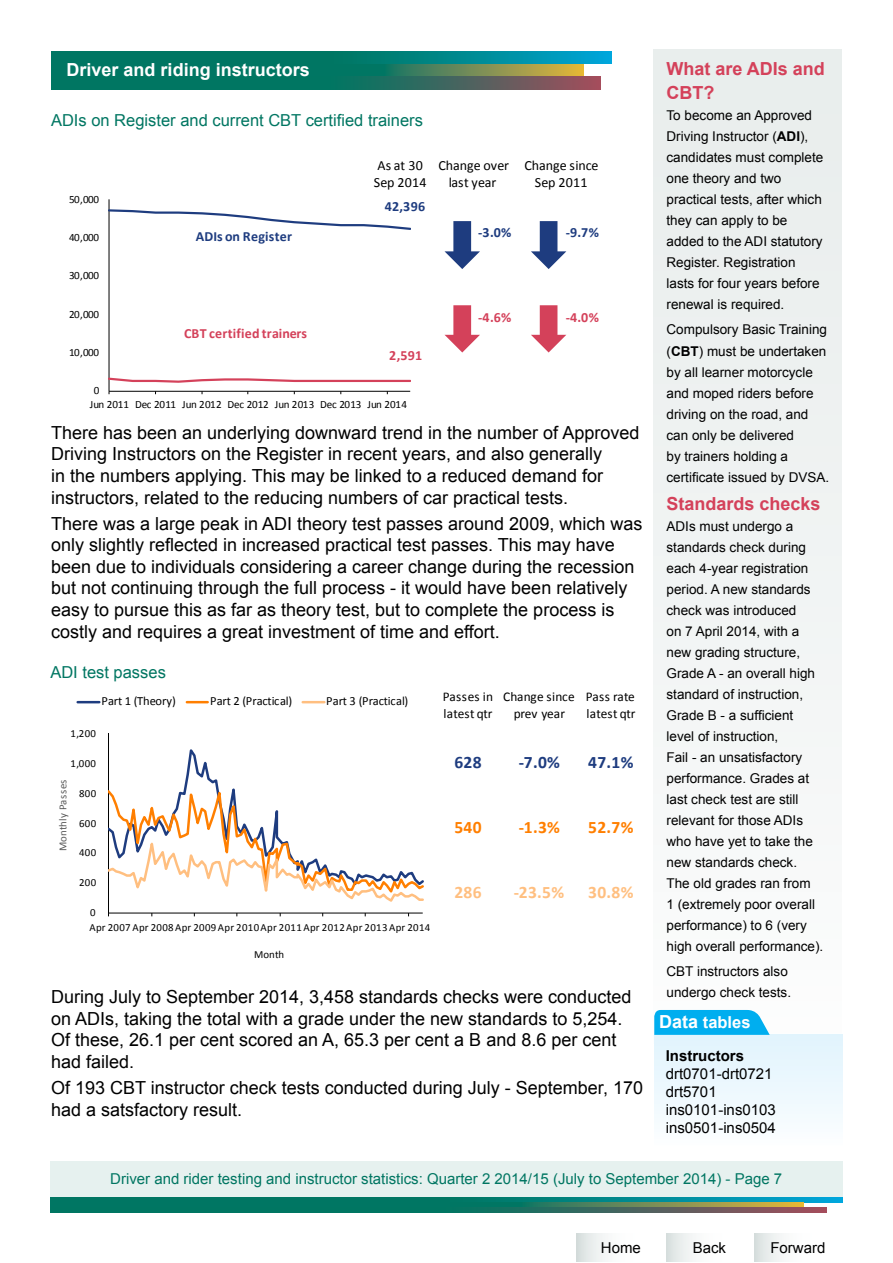
<style>
.page{position:relative;width:893px;height:1263px;background:#fff}
.page>*{position:absolute;margin:0;border:0;box-sizing:border-box;transform-origin:0 0}
.t1{font:18px/21.6px "Arial";color:#000}
.t2{font:700 18px/24px "Arial";color:#d4415a}
.t3{font:700 18px "Arial";color:#fff}
.t4{font:700 17.55px "Calibri";letter-spacing:.015em;color:#ffbf80}
.t5{font:700 17.55px "Calibri";color:#1e3c7f}
.t6{font:700 17.55px "Calibri";color:#ff7f00}
.t7{font:16.5px "Arial";color:#007662}
.t8{font:700 16.5px "Arial";color:#fff}
.t9{font:15px "Arial";color:#007662}
.t10{font:15px/18px "Arial";color:#000}
.t11{font:14.1px/17px "Calibri";color:#000;text-align:center}
.t12{font:700 14.1px "Calibri";letter-spacing:.015em;color:#d4415a}
.t13{font:700 14.1px "Calibri";letter-spacing:.02em;color:#1e3c7f}
.t14{font:13.5px/21px "Arial";color:#000}
.t15{font:13.35px/16.6px "Calibri";color:#000;text-align:center}
.t16{font:13.35px/16.6px "Calibri";letter-spacing:.02em;color:#000}
.t17{font:12.45px "Calibri";letter-spacing:-.01em;color:#000}
.t18{font:11.1px "Calibri";letter-spacing:-.015em;color:#000}
.t19{font:11.1px "Calibri";letter-spacing:-.04em;color:#000}
.t20{font:10.8px "Calibri";letter-spacing:.03em;color:#000}
.t21{font:10.8px "Calibri";letter-spacing:.015em;color:#595959}
.s1{font-weight:700}
.s2{font-size:18px}
</style>
<div class="page">
<div style="left:50px;top:1161px;width:792px;height:36px;background:#e6f1ef"></div>
<svg style="left:50px;top:1197px;width:792px;height:5px;background:#00817d"></svg>
<svg style="left:50px;top:1202px;width:753px;height:5px;background:#2f805c"></svg>
<svg style="left:50px;top:1207px;width:777px;height:6px;background:#266c60"></svg>
<div style="left:654px;top:49px;width:188px;height:994px;background:#f0f3f3"></div>
<div style="left:654px;top:1035px;width:188px;height:112px;background:linear-gradient(to bottom,#e0f3fd,#fcfeff)"></div>
<svg style="left:654px;top:1010px;width:116px;height:25px;background:#13b3f0"></svg>
<svg style="left:51px;top:64px;width:533px;height:13px;background:#2e7f5d"></svg>
<svg style="left:51px;top:51px;width:561px;height:13px;background:#00817d"></svg>
<svg style="left:51px;top:77px;width:550px;height:12px;background:#266c60"></svg>
<hr style="left:109px;top:199px;width:1px;height:192px;background:#000">
<hr style="left:109px;top:391px;width:301px;height:1px;background:#000">
<svg style="left:109px;top:208px;width:302px;height:23px"></svg>
<svg style="left:109px;top:376px;width:302px;height:8px"></svg>
<div style="left:188px;top:225px;width:119px;height:23px;background:#fff"></div>
<svg style="left:445px;top:221px;width:35px;height:48px"></svg>
<svg style="left:445px;top:305px;width:35px;height:47px"></svg>
<svg style="left:531px;top:221px;width:35px;height:48px"></svg>
<svg style="left:531px;top:305px;width:35px;height:47px"></svg>
<hr style="left:108px;top:733px;width:1px;height:180px;background:#000">
<hr style="left:108px;top:913px;width:315px;height:1px;background:#000">
<svg style="left:185px;top:749px;width:25px;height:29px"></svg>
<svg style="left:108px;top:778px;width:315px;height:124px"></svg>
<hr style="left:78px;top:701px;width:21px;height:2px;background:#1e3c7f">
<hr style="left:187px;top:701px;width:21px;height:2px;background:#ff7f00">
<hr style="left:303px;top:701px;width:21px;height:2px;background:#ffbf80">
<div style="left:754px;top:1234px;width:88px;height:28px;background:linear-gradient(to right,#e5eaea,#fff)"></div>
<div style="left:665px;top:1234px;width:89px;height:28px;background:linear-gradient(to right,#e4eae9,#fff)"></div>
<div style="left:577px;top:1234px;width:88px;height:28px;background:linear-gradient(to right,#e5eae9,#fff)"></div>
<p class="t3" style="left:67px;top:58px;width:245px">Driver and riding instructors</p>
<p class="t7" style="left:51px;top:109px;width:374px">ADIs on Register and current CBT certified trainers</p>
<p class="t19" style="left:69px;top:192px;width:31px">50,000</p>
<p class="t19" style="left:69px;top:230px;width:31px">40,000</p>
<p class="t19" style="left:69px;top:269px;width:31px">30,000</p>
<p class="t19" style="left:69px;top:307px;width:31px">20,000</p>
<p class="t19" style="left:69px;top:345px;width:31px">10,000</p>
<p class="t19" style="left:94px;top:384px;width:7px">0</p>
<p class="t13" style="left:196px;top:228px;width:98px">ADIs on Register</p>
<p class="t12" style="left:184px;top:324px;width:124px">CBT certified trainers</p>
<p class="t11" style="left:374px;top:157px;width:54px;text-align:left">As at 30<br>Sep 2014</p>
<p class="t13" style="left:385px;top:197px;width:42px">42,396</p>
<p class="t12" style="left:389px;top:346px;width:34px">2,591</p>
<p class="t18" style="left:90px;top:398px;width:319px">Jun 2011 Dec 2011 Jun 2012 Dec 2012 Jun 2013 Dec 2013 Jun 2014</p>
<p class="t11" style="left:438px;top:157px;width:72px">Change over last year</p>
<p class="t13" style="left:478px;top:224px;width:35px">-3.0%</p>
<p class="t12" style="left:478px;top:308px;width:35px">-4.6%</p>
<p class="t11" style="left:524px;top:157px;width:76px">Change since<br>Sep 2011</p>
<p class="t13" style="left:566px;top:224px;width:35px">-9.7%</p>
<p class="t12" style="left:566px;top:308px;width:35px">-4.0%</p>
<p class="t1" style="left:51px;top:422px;width:590px">There has been an underlying downward trend in the number of Approved Driving Instructors on the Register in recent years, and also generally<br>in the numbers applying. This may be linked to a reduced demand for instructors, related to the reducing numbers of car practical tests.</p>
<p class="t1" style="left:51px;top:513px;width:593px">There was a large peak in ADI theory test passes around 2009, which was only slightly reflected in increased practical test passes. This may have been due to individuals considering a career change during the recession but not continuing through the full process - it would have been relatively easy to pursue this as far as theory test, but to complete the process is costly and requires a great investment of time and effort.</p>
<p class="t7" style="left:50px;top:661px;width:117px">ADI test passes</p>
<p class="t17" style="left:101px;top:693px;width:76px">Part 1 (Theory)</p>
<p class="t17" style="left:210px;top:693px;width:84px">Part 2 (Practical)</p>
<p class="t17" style="left:326px;top:693px;width:84px">Part 3 (Practical)</p>
<p class="t16" style="left:443px;top:689px;width:52px">Passes in latest qtr</p>
<p class="t5" style="left:454px;top:751px;width:29px">628</p>
<p class="t20" style="left:71px;top:726px;width:27px">1,200</p>
<p class="t20" style="left:71px;top:756px;width:27px">1,000</p>
<p class="t21" style="left:56px;top:851px;width:73px;rotate:-90deg">Monthly Passes</p>
<p class="t20" style="left:79px;top:786px;width:19px">800</p>
<p class="t20" style="left:79px;top:816px;width:19px">600</p>
<p class="t20" style="left:79px;top:846px;width:19px">400</p>
<p class="t20" style="left:79px;top:876px;width:19px">200</p>
<p class="t20" style="left:90px;top:906px;width:7px">0</p>
<p class="t20" style="left:89px;top:920px;width:342px">Apr 2007 Apr 2008 Apr 2009 Apr 2010 Apr 2011 Apr 2012 Apr 2013 Apr 2014</p>
<p class="t20" style="left:254px;top:947px;width:31px">Month</p>
<p class="t6" style="left:454px;top:816px;width:29px">540</p>
<p class="t4" style="left:454px;top:881px;width:29px">286</p>
<p class="t15" style="left:503px;top:689px;width:73px">Change since prev year</p>
<p class="t5" style="left:519px;top:751px;width:43px">-7.0%</p>
<p class="t6" style="left:519px;top:816px;width:43px">-1.3%</p>
<p class="t4" style="left:514px;top:881px;width:52px">-23.5%</p>
<p class="t15" style="left:586px;top:689px;width:51px;text-align:left">Pass rate latest qtr</p>
<p class="t5" style="left:588px;top:751px;width:47px">47.1%</p>
<p class="t6" style="left:588px;top:816px;width:47px">52.7%</p>
<p class="t4" style="left:588px;top:881px;width:47px">30.8%</p>
<p class="t2" style="left:666px;top:57px;width:160px">What are ADIs and<br>CBT?</p>
<p class="t14" style="left:666px;top:105px;width:158px">To become an Approved<br>Driving Instructor (<span class="s1">ADI</span>), candidates must complete one theory and two practical tests, after which they can apply to be added to the ADI statutory<br>Register. Registration lasts for four years before renewal is required.</p>
<p class="t14" style="left:666px;top:319px;width:164px">Compulsory Basic Training (<span class="s1">CBT</span>) must be undertaken by all learner motorcycle and moped riders before driving on the road, and can only be delivered<br>by trainers holding a certificate issued by DVSA.</p>
<p class="t2" style="left:666px;top:492px;width:156px">Standards checks</p>
<p class="t14" style="left:666px;top:516px;width:158px">ADIs must undergo a standards check during each 4-year registration period. A new standards check was introduced<br>on 7 April 2014, with a new grading structure,<br>Grade A - an overall high standard of instruction,<br>Grade B - a sufficient level of instruction,<br>Fail - an unsatisfactory performance. Grades at last check test are still relevant for those ADIs who have yet to take the new standards check.<br>The old grades ran from<br>1 (extremely poor overall performance) to 6 (very high overall performance).</p>
<p class="t14" style="left:666px;top:961px;width:123px">CBT instructors also</p>
<p class="t1" style="left:51px;top:986px;width:582px">During July to September 2014, 3,458 standards checks were conducted</p>
<p class="t14" style="left:666px;top:982px;width:126px">undergo check tests.</p>
<p class="t1" style="left:51px;top:1008px;width:573px">on ADIs, taking the total with a grade under the new standards to 5,254.<br>Of these, 26.1 per cent scored an A, 65.3 per cent a B and 8.6 per cent had failed.</p>
<p class="t1" style="left:51px;top:1077px;width:593px">Of 193 CBT instructor check tests conducted during July - September, 170 had a satsfactory result.</p>
<p class="t8" style="left:659px;top:1011px;width:93px"><span class="s2">Data</span> tables</p>
<p class="t10" style="left:666px;top:1047px;width:112px"><span class="s1">Instructors </span>drt0701-drt0721 drt5701 ins0101-ins0103 ins0501-ins0504</p>
<p class="t9" style="left:110px;top:1169px;width:673px">Driver and rider testing and instructor statistics: Quarter 2 2014/15 (July to September 2014) - Page 7</p>
<p class="t10" style="left:601px;top:1239px;width:42px">Home</p>
<p class="t10" style="left:693px;top:1239px;width:35px">Back</p>
<p class="t10" style="left:770px;top:1239px;width:57px">Forward</p>
</div>
